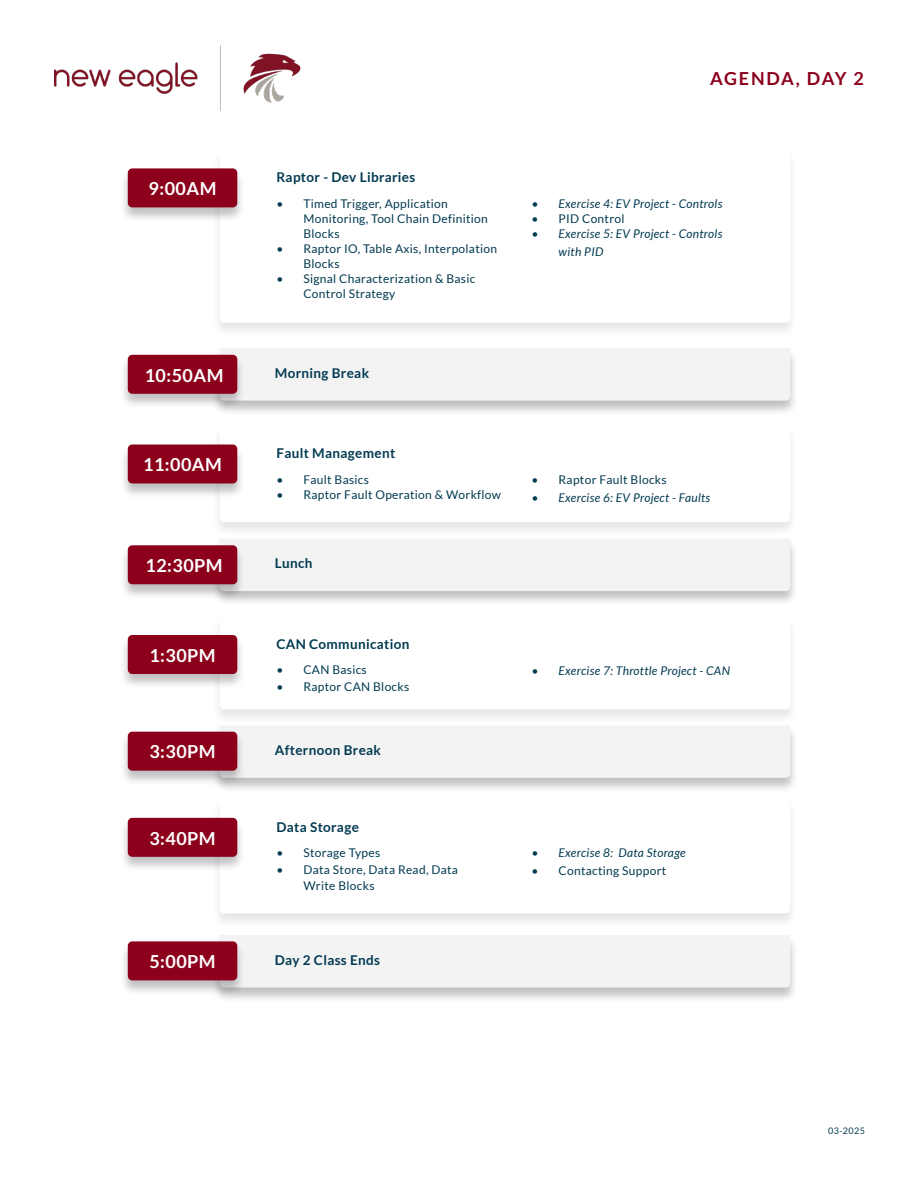
<style>
.page{position:relative;width:918px;height:1188px;background:#fff}
.page>*{position:absolute;margin:0;border:0;box-sizing:border-box;transform-origin:0 0}
.t1{font:700 18px "Lato";letter-spacing:.025em;color:#fff}
.t2{font:700 18px "Lato";letter-spacing:.075em;color:#8c001c}
.t3{font:700 13.5px "Lato";letter-spacing:.025em;color:#023a51}
.t4{font:12px/15px "Lato";letter-spacing:.025em;color:#023a51}
.t5{font:italic 12px/18px "Lato";letter-spacing:.025em;color:#023a51}
.t6{font:9px "Lato";letter-spacing:.05em;color:#023a51}
</style>
<div class="page">
<div style="left:211px;top:149px;width:587px;height:189px;background:#000;opacity:.25"></div>
<svg style="left:220px;top:150px;width:570px;height:172px"></svg>
<div style="left:211px;top:425px;width:587px;height:113px;background:#000;opacity:.25"></div>
<svg style="left:220px;top:426px;width:570px;height:96px"></svg>
<div style="left:211px;top:616px;width:587px;height:109px;background:#000;opacity:.25"></div>
<svg style="left:220px;top:617px;width:570px;height:93px"></svg>
<div style="left:211px;top:798px;width:587px;height:131px;background:#f4f4f4"></div>
<div style="left:220px;top:799px;width:570px;height:114px;background:#fff"></div>
<div style="left:119px;top:167px;width:127px;height:56px;background:#000;opacity:.25"></div>
<div style="left:128px;top:168px;width:109px;height:39px;background:#8c001c;border-radius:4px"></div>
<div style="left:119px;top:444px;width:127px;height:55px;background:#000;opacity:.25"></div>
<div style="left:128px;top:445px;width:109px;height:39px;background:#8c001c;border-radius:4px"></div>
<div style="left:119px;top:634px;width:127px;height:56px;background:#000;opacity:.25"></div>
<div style="left:128px;top:635px;width:109px;height:39px;background:#8c001c;border-radius:4px"></div>
<div style="left:119px;top:817px;width:127px;height:55px;background:#000;opacity:.25"></div>
<div style="left:128px;top:818px;width:109px;height:39px;background:#8c001c;border-radius:4px"></div>
<img style="left:54px;top:45px;width:247px;height:66px">
<div style="left:211px;top:347px;width:587px;height:69px;background:#000;opacity:.25"></div>
<div style="left:220px;top:348px;width:570px;height:53px;background:#f3f3f3"></div>
<div style="left:211px;top:538px;width:587px;height:69px;background:#000;opacity:.25"></div>
<div style="left:220px;top:539px;width:570px;height:52px;background:#f3f3f3"></div>
<div style="left:119px;top:354px;width:127px;height:55px;background:#000;opacity:.25"></div>
<div style="left:128px;top:355px;width:109px;height:39px;background:#8c001c;border-radius:4px"></div>
<div style="left:119px;top:544px;width:127px;height:56px;background:#000;opacity:.25"></div>
<div style="left:128px;top:545px;width:109px;height:39px;background:#8c001c;border-radius:4px"></div>
<div style="left:211px;top:724px;width:587px;height:69px;background:#000;opacity:.25"></div>
<div style="left:220px;top:725px;width:570px;height:53px;background:#f3f3f3"></div>
<div style="left:211px;top:934px;width:587px;height:69px;background:#000;opacity:.25"></div>
<div style="left:220px;top:935px;width:570px;height:53px;background:#f3f3f3"></div>
<div style="left:119px;top:731px;width:127px;height:55px;background:#000;opacity:.25"></div>
<div style="left:128px;top:732px;width:109px;height:39px;background:#8c001c;border-radius:4px"></div>
<div style="left:119px;top:940px;width:127px;height:56px;background:#000;opacity:.25"></div>
<div style="left:128px;top:941px;width:109px;height:39px;background:#8c001c;border-radius:4px"></div>
<h1 class="t1" style="left:149px;top:178px;width:69px">9:00AM</h1>
<h1 class="t1" style="left:145px;top:365px;width:80px">10:50AM</h1>
<h1 class="t1" style="left:143px;top:454px;width:80px">11:00AM</h1>
<h1 class="t1" style="left:145px;top:555px;width:79px">12:30PM</h1>
<h1 class="t1" style="left:149px;top:645px;width:68px">1:30PM</h1>
<h1 class="t1" style="left:149px;top:742px;width:68px">3:30PM</h1>
<h1 class="t1" style="left:149px;top:828px;width:68px">3:40PM</h1>
<h1 class="t1" style="left:149px;top:951px;width:68px">5:00PM</h1>
<h1 class="t2" style="left:710px;top:68px;width:155px">AGENDA, DAY 2</h1>
<p class="t3" style="left:276px;top:170px;width:140px">Raptor - Dev Libraries</p>
<p class="t4" style="left:303px;top:196px;width:186px;text-indent:-27px">• Timed Trigger, Application<br>Monitoring, Tool Chain Definition<br>Blocks</p>
<p class="t4" style="left:303px;top:241px;width:195px;text-indent:-27px">• Raptor IO, Table Axis, Interpolation<br>Blocks</p>
<p class="t4" style="left:303px;top:271px;width:173px;text-indent:-27px">• Signal Characterization &amp; Basic<br>Control Strategy</p>
<p class="t3" style="left:275px;top:365px;width:96px">Morning Break</p>
<p class="t3" style="left:276px;top:446px;width:120px">Fault Management</p>
<p class="t4" style="left:276px;top:472px;width:94px">• Fault Basics</p>
<p class="t4" style="left:276px;top:487px;width:226px">• Raptor Fault Operation &amp; Workflow</p>
<p class="t3" style="left:275px;top:556px;width:39px">Lunch</p>
<p class="t3" style="left:276px;top:636px;width:135px">CAN Communication</p>
<p class="t4" style="left:276px;top:662px;width:92px">• CAN Basics</p>
<p class="t4" style="left:276px;top:679px;width:134px">• Raptor CAN Blocks</p>
<p class="t3" style="left:275px;top:742px;width:108px">Afternoon Break</p>
<p class="t3" style="left:276px;top:819px;width:84px">Data Storage</p>
<p class="t4" style="left:276px;top:845px;width:105px">• Storage Types</p>
<p class="t4" style="left:303px;top:861px;width:156px;line-height:16.5px;text-indent:-27px">• Data Store, Data Read, Data<br>Write Blocks</p>
<p class="t3" style="left:275px;top:952px;width:107px">Day 2 Class Ends</p>
<p class="t5" style="left:532px;top:195px;width:192px">• Exercise 4: EV Project - Controls</p>
<p class="t4" style="left:532px;top:211px;width:94px">• PID Control</p>
<p class="t5" style="left:559px;top:225px;width:165px;text-indent:-27px">• Exercise 5: EV Project - Controls with PID</p>
<p class="t4" style="left:532px;top:472px;width:137px">• Raptor Fault Blocks</p>
<p class="t5" style="left:532px;top:489px;width:180px">• Exercise 6: EV Project - Faults</p>
<p class="t5" style="left:532px;top:662px;width:200px">• Exercise 7: Throttle Project - CAN</p>
<p class="t5" style="left:532px;top:844px;width:156px">• Exercise 8: Data Storage</p>
<p class="t4" style="left:532px;top:863px;width:136px">• Contacting Support</p>
<p class="t6" style="left:828px;top:1126px;width:39px">03-2025</p>
</div>
